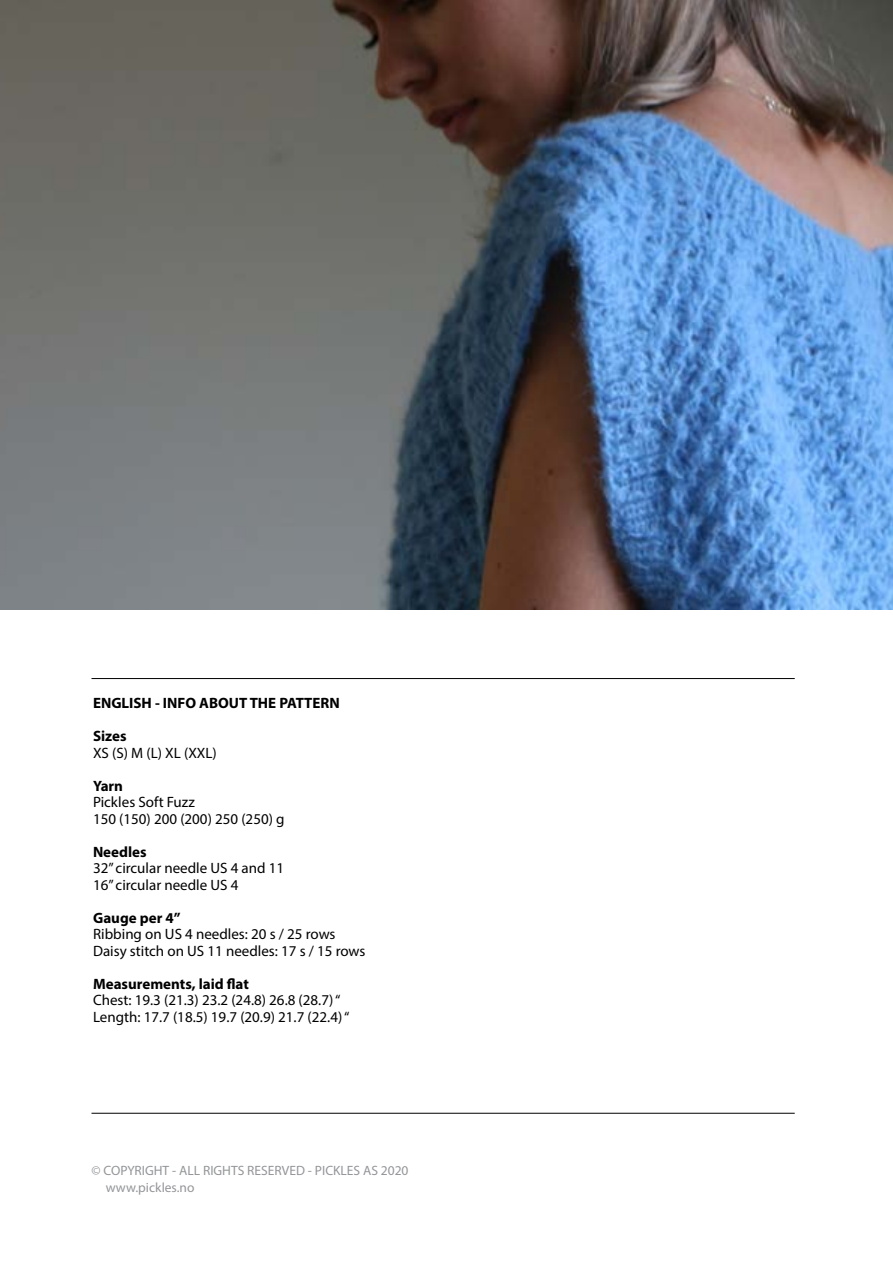
<style>
.page{position:relative;width:893px;height:1263px;background:#fff}
.page>*{position:absolute;margin:0;border:0;box-sizing:border-box;transform-origin:0 0}
.t1{font:15px/16.5px "Myriad Pro";color:#000}
.t2{font:700 15px "Myriad Pro";color:#000}
.t3{font:13.5px/17.5px "Myriad Pro";color:#939598}
</style>
<div class="page">
<hr style="left:92px;top:1113px;width:703px;height:1px;background:#000">
<hr style="left:92px;top:678px;width:703px;height:1px;background:#000">
<img style="left:0;top:0;width:893px;height:609px">
<p class="t2" style="left:93px;top:693px;width:248px">ENGLISH - INFO ABOUT THE PATTERN</p>
<p class="t2" style="left:93px;top:726px;width:35px">Sizes</p>
<p class="t1" style="left:93px;top:744px;width:125px">XS (S) M (L) XL (XXL)</p>
<p class="t2" style="left:93px;top:776px;width:32px">Yarn</p>
<p class="t1" style="left:93px;top:794px;width:193px">Pickles Soft Fuzz<br>150 (150) 200 (200) 250 (250) g</p>
<p class="t2" style="left:93px;top:842px;width:55px">Needles</p>
<p class="t1" style="left:93px;top:860px;width:193px">32” circular needle US 4 and 11<br>16” circular needle US 4</p>
<p class="t2" style="left:93px;top:908px;width:89px">Gauge per 4”</p>
<p class="t1" style="left:93px;top:926px;width:274px">Ribbing on US 4 needles: 20 s / 25 rows<br>Daisy stitch on US 11 needles: 17 s / 15 rows</p>
<p class="t2" style="left:93px;top:974px;width:157px">Measurements, laid flat</p>
<p class="t1" style="left:93px;top:992px;width:258px">Chest: 19.3 (21.3) 23.2 (24.8) 26.8 (28.7) “<br>Length: 17.7 (18.5) 19.7 (20.9) 21.7 (22.4) “</p>
<p class="t3" style="left:106px;top:1161px;width:304px;text-indent:-14px">© COPYRIGHT - ALL RIGHTS RESERVED - PICKLES AS 2020 www.pickles.no</p>
</div>
